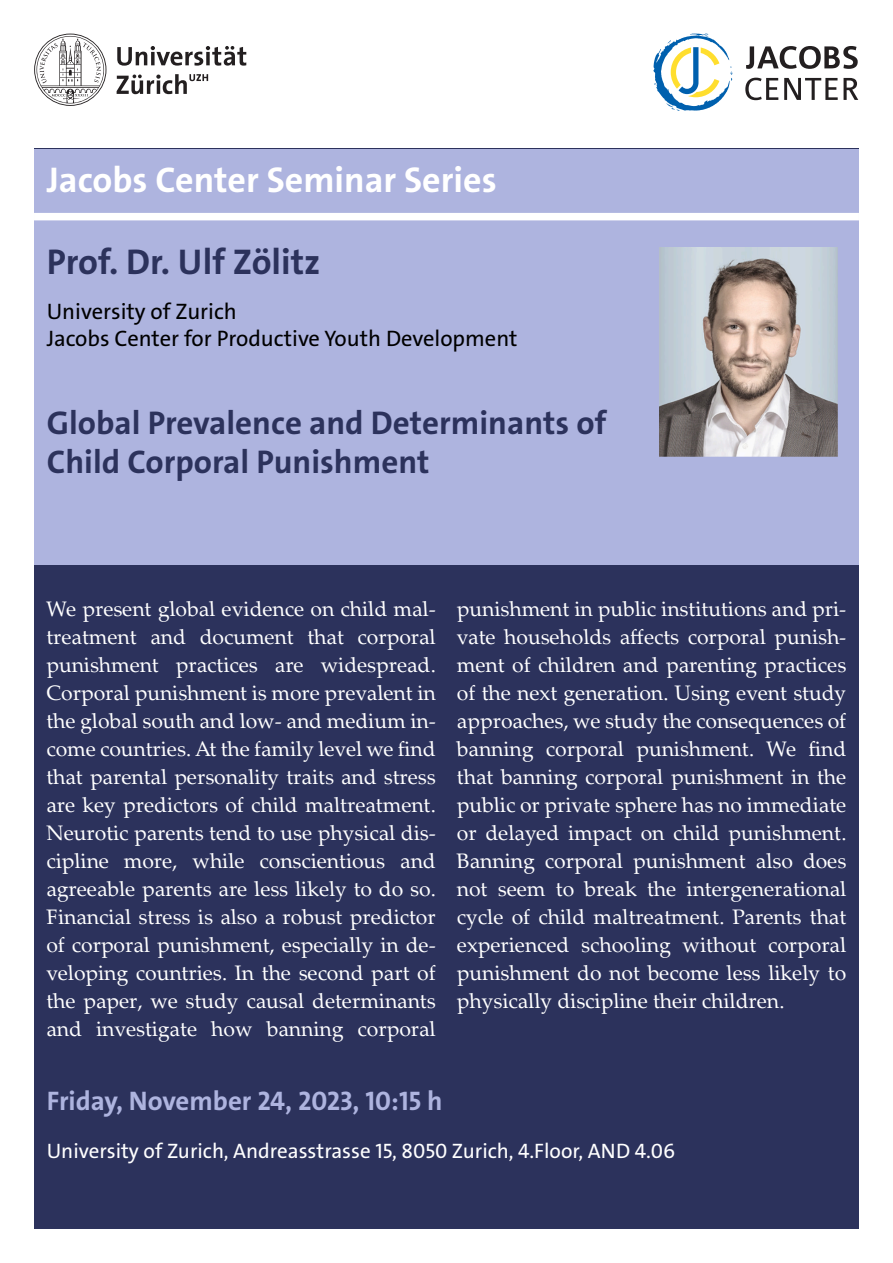
<style>
.page{position:relative;width:893px;height:1263px;background:#fff}
.page>*{position:absolute;margin:0;border:0;box-sizing:border-box;transform-origin:0 0}
.t1{font:36px "The Sans LP7 Bld";color:#fff}
.t2{font:36px "The Sans LP7 Bld";color:#2c325c}
.t3{font:33px/39.6px "The Sans LP7 Bld";color:#2c325c}
.t4{font:27px "The Sans LP7 Bld";color:#aeb4df}
.t5{font:22.5px/27px "The Sans LP5 Plain";color:#000}
.t6{font:21px/28px "Palatino Linotype";color:#fff;text-align:justify}
.t7{font:21px "The Sans LP5 Plain";color:#fff}
</style>
<div class="page">
<svg style="left:745px;top:78px;width:113px;height:22px"></svg>
<svg style="left:746px;top:46px;width:112px;height:23px"></svg>
<svg style="left:653px;top:33px;width:80px;height:78px"></svg>
<svg style="left:34px;top:34px;width:212px;height:72px"></svg>
<div style="left:34px;top:149px;width:825px;height:1080px;background:#2c325c"></div>
<div style="left:34px;top:149px;width:825px;height:416px;background:#aeb4df"></div>
<div style="left:34px;top:213px;width:825px;height:7px;background:#fff"></div>
<img style="left:659px;top:248px;width:179px;height:209px">
<div style="left:207px;top:96px;width:13px;height:7px;background:#fff"></div>
<h1 class="t1" style="left:47px;top:166px;width:451px">Jacobs Center Seminar Series</h1>
<h1 class="t2" style="left:47px;top:247px;width:275px">Prof. Dr. Ulf Zölitz</h1>
<p class="t5" style="left:47px;top:300px;width:472px">University of Zurich<br>Jacobs Center for Productive Youth Development</p>
<h2 class="t3" style="left:47px;top:406px;width:561px">Global Prevalence and Determinants of<br>Child Corporal Punishment</h2>
<p class="t6" style="left:47px;top:597px;width:392px">We present global evidence on child mal&shy;treatment and document that corporal punishment practices are widespread.<br>Corporal punishment is more prevalent in the global south and low- and medium in&shy;come countries. At the family level we find that parental personality traits and stress are key predictors of child maltreatment.<br>Neurotic parents tend to use physical dis&shy;cipline more, while conscientious and agreeable parents are less likely to do so.<br>Financial stress is also a robust predictor of corporal punishment, especially in de&shy;veloping countries. In the second part of the paper, we study causal determinants and investigate how banning corporal</p>
<p class="t6" style="left:457px;top:597px;width:392px">punishment in public institutions and pri&shy;vate households affects corporal punish&shy;ment of children and parenting practices of the next generation. Using event study approaches, we study the consequences of banning corporal punishment. We find that banning corporal punishment in the public or private sphere has no immediate or delayed impact on child punishment.<br>Banning corporal punishment also does not seem to break the intergenerational cycle of child maltreatment. Parents that experienced schooling without corporal punishment do not become less likely to physically discipline their children.</p>
<p class="t4" style="left:47px;top:1090px;width:397px">Friday, November 24, 2023, 10:15 h</p>
<p class="t7" style="left:47px;top:1142px;width:630px">University of Zurich, Andreasstrasse 15, 8050 Zurich, 4.Floor, AND 4.06</p>
</div>
